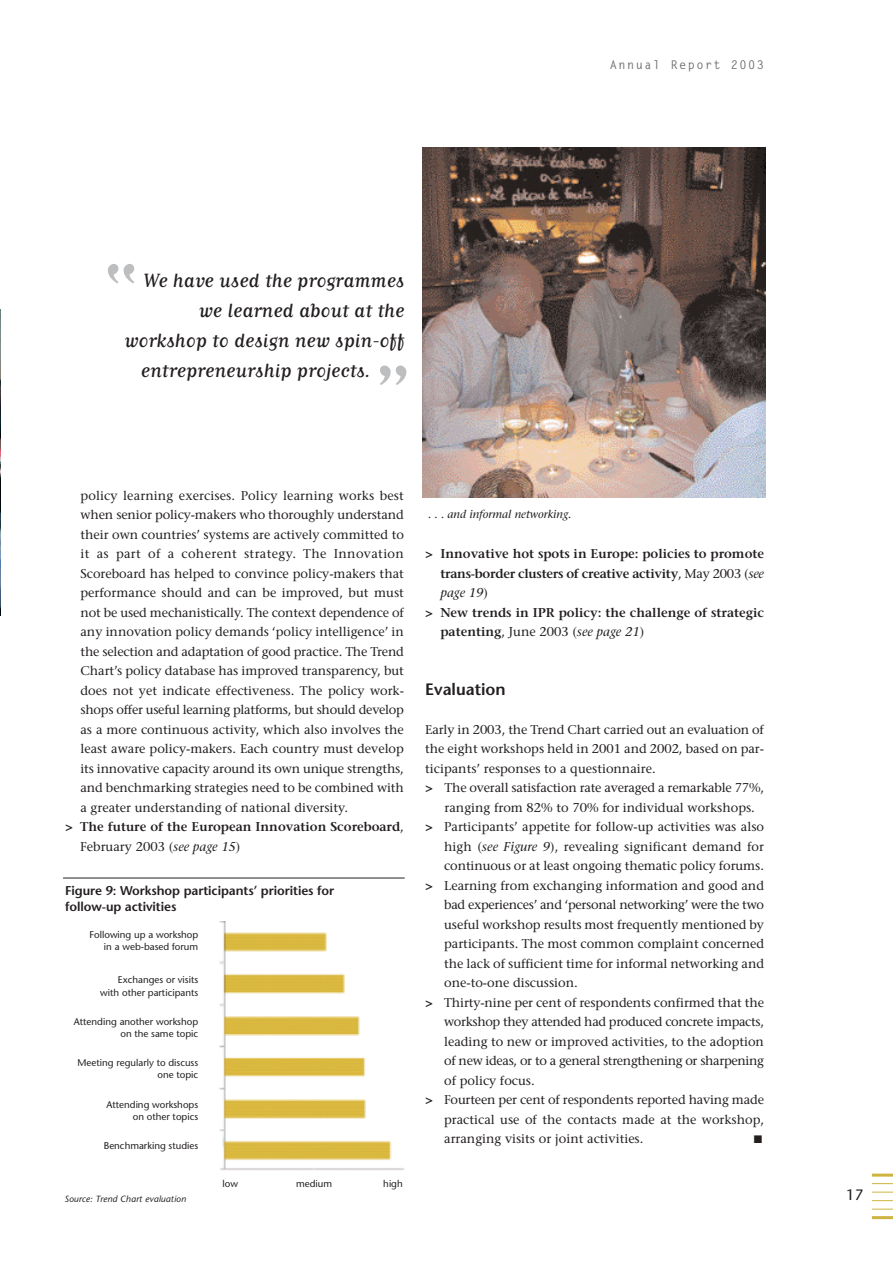
<style>
.page{position:relative;width:893px;height:1263px;background:#fff}
.page>*{position:absolute;margin:0;border:0;box-sizing:border-box;transform-origin:0 0}
.t1{font:100.35px "Matrix Script";color:#bcbec0}
.t2{font:22.5px "Matrix Script";color:#231f1f}
.t3{font:600 16.5px "Stone Sans";color:#231f1f}
.t4{font:15px "Stone Sans";color:#231f1f}
.t5{font:12.75px "Stone Serif";color:#231f1f}
.t6{font:12.75px "Stone Serif";letter-spacing:-.025em;color:#231f1f}
.t7{font:600 12.75px "Stone Serif";color:#231f1f}
.t8{font:600 12.75px/15.9px "Stone Sans";letter-spacing:-.005em;color:#231f1f}
.t9{font:12.75px "Stone Serif";letter-spacing:-.02em;color:#231f1f}
.t10{font:600 12.75px "Stone Serif";letter-spacing:-.02em;color:#231f1f}
.t11{font:12.75px "Stone Serif";letter-spacing:.03em;color:#231f1f}
.t12{font:italic 12.75px "Stone Serif";color:#231f1f}
.t13{font:700 12px "Letter Gothic";letter-spacing:.12em;color:#6d6e71}
.t14{font:italic 11.25px "Stone Serif";color:#231f1f}
.t15{font:9.75px/12.1px "Stone Sans";color:#231f1f;text-align:right}
.t16{font:italic 9px "Stone Sans";letter-spacing:.015em;color:#231f1f}
.s1{font-weight:700}
.s2{font-weight:400}
.s3{font-style:italic}
.s4{font-weight:400;font-style:italic}
.s5{font-style:normal}
.s6{font-weight:600}
</style>
<div class="page">
<hr style="left:871px;top:1216px;width:21px;height:3px;background:#cdb441">
<svg style="left:872px;top:1209px;width:20px;height:1px"></svg>
<svg style="left:871px;top:1200px;width:21px;height:1px"></svg>
<svg style="left:872px;top:1192px;width:20px;height:1px"></svg>
<svg style="left:871px;top:1183px;width:21px;height:1px"></svg>
<hr style="left:871px;top:1174px;width:21px;height:3px;background:#cdb441">
<img style="left:422px;top:148px;width:343px;height:350px">
<img style="left:0;top:310px;width:1px;height:306px">
<img style="left:219px;top:921px;width:108px;height:19px">
<img style="left:219px;top:940px;width:186px;height:230px">
<hr style="left:63px;top:878px;width:341px;height:1px;background:#231f1f">
<p class="t13" style="left:610px;top:60px;width:156px">Annual Report 2003</p>
<h1 class="t1" style="left:97px;top:263px;width:38px">“</h1>
<h2 class="t2" style="left:143px;top:273px;width:262px">We have used the programmes</h2>
<h2 class="t2" style="left:199px;top:303px;width:207px">we learned about at the</h2>
<h2 class="t2" style="left:124px;top:333px;width:281px">workshop to design new spin-off</h2>
<h2 class="t2" style="left:141px;top:363px;width:231px">entrepreneurship projects.</h2>
<p class="t5" style="left:80px;top:490px;width:325px">policy learning exercises. Policy learning works best</p>
<p class="t5" style="left:80px;top:510px;width:325px">when senior policy-makers who thoroughly understand</p>
<p class="t5" style="left:80px;top:529px;width:325px">their own countries’ systems are actively committed to</p>
<p class="t11" style="left:80px;top:549px;width:325px">it as part of a coherent strategy. The Innovation</p>
<p class="t5" style="left:80px;top:568px;width:325px">Scoreboard has helped to convince policy-makers that</p>
<p class="t5" style="left:80px;top:588px;width:325px">performance should and can be improved, but must</p>
<p class="t5" style="left:80px;top:607px;width:325px">not be used mechanistically. The context dependence of</p>
<p class="t5" style="left:80px;top:627px;width:325px">any innovation policy demands ‘policy intelligence’ in</p>
<p class="t5" style="left:80px;top:646px;width:325px">the selection and adaptation of good practice. The Trend</p>
<p class="t5" style="left:80px;top:666px;width:325px">Chart’s policy database has improved transparency, but</p>
<p class="t5" style="left:80px;top:685px;width:325px">does not yet indicate effectiveness. The policy work-</p>
<p class="t9" style="left:80px;top:705px;width:325px">shops offer useful learning platforms, but should develop</p>
<p class="t5" style="left:80px;top:724px;width:325px">as a more continuous activity, which also involves the</p>
<p class="t5" style="left:80px;top:744px;width:325px">least aware policy-makers. Each country must develop</p>
<p class="t5" style="left:80px;top:763px;width:325px">its innovative capacity around its own unique strengths,</p>
<p class="t5" style="left:80px;top:783px;width:325px">and benchmarking strategies need to be combined with</p>
<p class="t5" style="left:80px;top:802px;width:269px">a greater understanding of national diversity.</p>
<p class="t7" style="left:65px;top:822px;width:340px"><span class="s1">&gt;</span> The future of the European Innovation Scoreboard<span class="s2">,</span></p>
<p class="t5" style="left:80px;top:841px;width:162px">February 2003 (<span class="s3">see page 15</span>)</p>
<p class="t8" style="left:65px;top:884px;width:271px">Figure 9: Workshop participants’ priorities for follow-up activities</p>
<p class="t15" style="left:89px;top:929px;width:110px">Following up a workshop in a web-based forum</p>
<p class="t15" style="left:100px;top:975px;width:99px">Exchanges or visits with other participants</p>
<p class="t15" style="left:74px;top:1016px;width:126px">Attending another workshop on the same topic</p>
<p class="t15" style="left:77px;top:1058px;width:122px">Meeting regularly to discuss one topic</p>
<p class="t15" style="left:106px;top:1099px;width:93px">Attending workshops on other topics</p>
<p class="t15" style="left:104px;top:1140px;width:96px">Benchmarking studies</p>
<p class="t16" style="left:64px;top:1196px;width:123px">Source: Trend Chart evaluation</p>
<p class="t15" style="left:222px;top:1179px;width:17px">low</p>
<p class="t15" style="left:296px;top:1179px;width:38px">medium</p>
<p class="t15" style="left:383px;top:1179px;width:21px">high</p>
<p class="t14" style="left:428px;top:509px;width:145px">. . . and informal networking.</p>
<p class="t7" style="left:425px;top:549px;width:340px"><span class="s1">&gt;</span> Innovative hot spots in Europe: policies to promote</p>
<p class="t10" style="left:440px;top:568px;width:325px">trans-border clusters of creative activity<span class="s2">, May 2003 (</span><span class="s4">see</span></p>
<p class="t12" style="left:440px;top:588px;width:49px">page 19<span class="s5">)</span></p>
<p class="t7" style="left:425px;top:607px;width:340px"><span class="s1">&gt;</span> New trends in IPR policy: the challenge of strategic</p>
<p class="t5" style="left:440px;top:627px;width:205px"><span class="s6">patenting</span>, June 2003 (<span class="s3">see page 21</span>)</p>
<p class="t3" style="left:425px;top:682px;width:82px">Evaluation</p>
<p class="t5" style="left:425px;top:724px;width:340px">Early in 2003, the Trend Chart carried out an evaluation of</p>
<p class="t5" style="left:425px;top:744px;width:340px">the eight workshops held in 2001 and 2002, based on par-</p>
<p class="t5" style="left:425px;top:763px;width:232px">ticipants’ responses to a questionnaire.</p>
<p class="t5" style="left:425px;top:783px;width:340px"><span class="s1">&gt;</span> The overall satisfaction rate averaged a remarkable 77%,</p>
<p class="t5" style="left:444px;top:802px;width:312px">ranging from 82% to 70% for individual workshops.</p>
<p class="t5" style="left:425px;top:822px;width:340px"><span class="s1">&gt;</span> Participants’ appetite for follow-up activities was also</p>
<p class="t5" style="left:444px;top:841px;width:321px">high (<span class="s3">see Figure 9</span>), revealing significant demand for</p>
<p class="t5" style="left:444px;top:861px;width:321px">continuous or at least ongoing thematic policy forums.</p>
<p class="t5" style="left:425px;top:880px;width:340px"><span class="s1">&gt;</span> Learning from exchanging information and good and</p>
<p class="t6" style="left:444px;top:900px;width:321px">bad experiences’ and ‘personal networking’ were the two</p>
<p class="t5" style="left:444px;top:919px;width:321px">useful workshop results most frequently mentioned by</p>
<p class="t5" style="left:444px;top:939px;width:321px">participants. The most common complaint concerned</p>
<p class="t5" style="left:444px;top:958px;width:321px">the lack of sufficient time for informal networking and</p>
<p class="t5" style="left:444px;top:978px;width:135px">one-to-one discussion.</p>
<p class="t5" style="left:425px;top:997px;width:340px"><span class="s1">&gt;</span> Thirty-nine per cent of respondents confirmed that the</p>
<p class="t6" style="left:444px;top:1017px;width:321px">workshop they attended had produced concrete impacts,</p>
<p class="t5" style="left:444px;top:1036px;width:321px">leading to new or improved activities, to the adoption</p>
<p class="t6" style="left:444px;top:1056px;width:321px">of new ideas, or to a general strengthening or sharpening</p>
<p class="t5" style="left:444px;top:1075px;width:92px">of policy focus.</p>
<p class="t5" style="left:425px;top:1095px;width:340px"><span class="s1">&gt;</span> Fourteen per cent of respondents reported having made</p>
<p class="t5" style="left:444px;top:1114px;width:321px">practical use of the contacts made at the workshop,</p>
<p class="t5" style="left:444px;top:1134px;width:201px">arranging visits or joint activities.</p>
<p class="t4" style="left:846px;top:1189px;width:19px">17</p>
</div>
